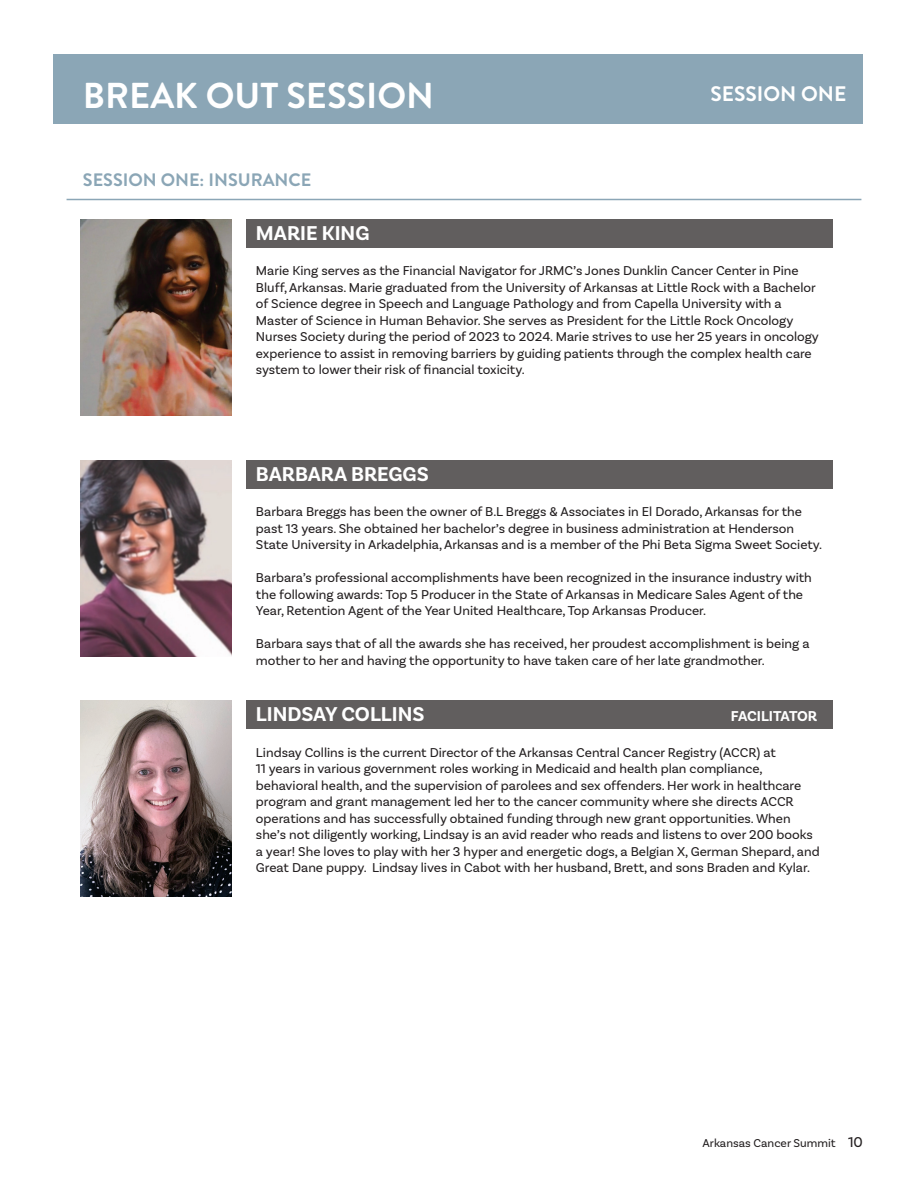
<style>
.page{position:relative;width:918px;height:1188px;background:#fff}
.page>*{position:absolute;margin:0;border:0;box-sizing:border-box;transform-origin:0 0}
.t1{font:700 36px "Brandon Grotesque";color:#fff}
.t2{font:700 21px "Basic Sans";color:#fff}
.t3{font:700 21px "Brandon Grotesque";color:#fff}
.t4{font:700 18px "Brandon Grotesque";color:#8ba6b6}
.t5{font:700 15px "Basic Sans";letter-spacing:-.01em;color:#fff}
.t6{font:13.5px/16.5px "Basic Sans";color:#231f20}
.t7{font:12px "Basic Sans";color:#231f20}
.s1{font-size:15px}
</style>
<div class="page">
<div style="left:53px;top:54px;width:810px;height:70px;background:#8ba6b6"></div>
<hr style="left:67px;top:199px;width:794px;height:1px;background:#8ba6b6">
<div style="left:246px;top:219px;width:586px;height:29px;background:#615e5e"></div>
<div style="left:246px;top:460px;width:586px;height:29px;background:#615e5e"></div>
<div style="left:246px;top:700px;width:586px;height:29px;background:#615e5e"></div>
<img style="left:81px;top:219px;width:150px;height:196px">
<img style="left:81px;top:460px;width:150px;height:196px">
<img style="left:81px;top:700px;width:150px;height:196px">
<h1 class="t1" style="left:83px;top:70px;width:353px">BREAK OUT SESSION</h1>
<h2 class="t3" style="left:710px;top:79px;width:138px">SESSION ONE</h2>
<h3 class="t4" style="left:83px;top:167px;width:230px">SESSION ONE: INSURANCE</h3>
<h2 class="t2" style="left:256px;top:221px;width:115px">MARIE KING</h2>
<p class="t6" style="left:256px;top:263px;width:564px">Marie King serves as the Financial Navigator for JRMC’s Jones Dunklin Cancer Center in Pine Bluff, Arkansas. Marie graduated from the University of Arkansas at Little Rock with a Bachelor of Science degree in Speech and Language Pathology and from Capella University with a Master of Science in Human Behavior. She serves as President for the Little Rock Oncology Nurses Society during the period of 2023 to 2024. Marie strives to use her 25 years in oncology experience to assist in removing barriers by guiding patients through the complex health care system to lower their risk of financial toxicity.</p>
<h2 class="t2" style="left:256px;top:461px;width:174px">BARBARA BREGGS</h2>
<p class="t6" style="left:256px;top:503px;width:568px">Barbara Breggs has been the owner of B.L Breggs &amp; Associates in El Dorado, Arkansas for the past 13 years. She obtained her bachelor’s degree in business administration at Henderson<br>State University in Arkadelphia, Arkansas and is a member of the Phi Beta Sigma Sweet Society.</p>
<p class="t6" style="left:256px;top:569px;width:557px">Barbara’s professional accomplishments have been recognized in the insurance industry with the following awards: Top 5 Producer in the State of Arkansas in Medicare Sales Agent of the<br>Year, Retention Agent of the Year United Healthcare, Top Arkansas Producer.</p>
<p class="t6" style="left:256px;top:635px;width:555px">Barbara says that of all the awards she has received, her proudest accomplishment is being a mother to her and having the opportunity to have taken care of her late grandmother.</p>
<h2 class="t2" style="left:256px;top:702px;width:170px">LINDSAY COLLINS</h2>
<p class="t5" style="left:731px;top:707px;width:88px">FACILITATOR</p>
<p class="t6" style="left:256px;top:744px;width:565px">Lindsay Collins is the current Director of the Arkansas Central Cancer Registry (ACCR) at<br>11 years in various government roles working in Medicaid and health plan compliance, behavioral health, and the supervision of parolees and sex offenders. Her work in healthcare program and grant management led her to the cancer community where she directs ACCR operations and has successfully obtained funding through new grant opportunities. When she’s not diligently working, Lindsay is an avid reader who reads and listens to over 200 books a year! She loves to play with her 3 hyper and energetic dogs, a Belgian X, German Shepard, and Great Dane puppy. Lindsay lives in Cabot with her husband, Brett, and sons Braden and Kylar.</p>
<p class="t7" style="left:703px;top:1136px;width:162px">Arkansas Cancer Summit <span class="s1">10</span></p>
</div>
